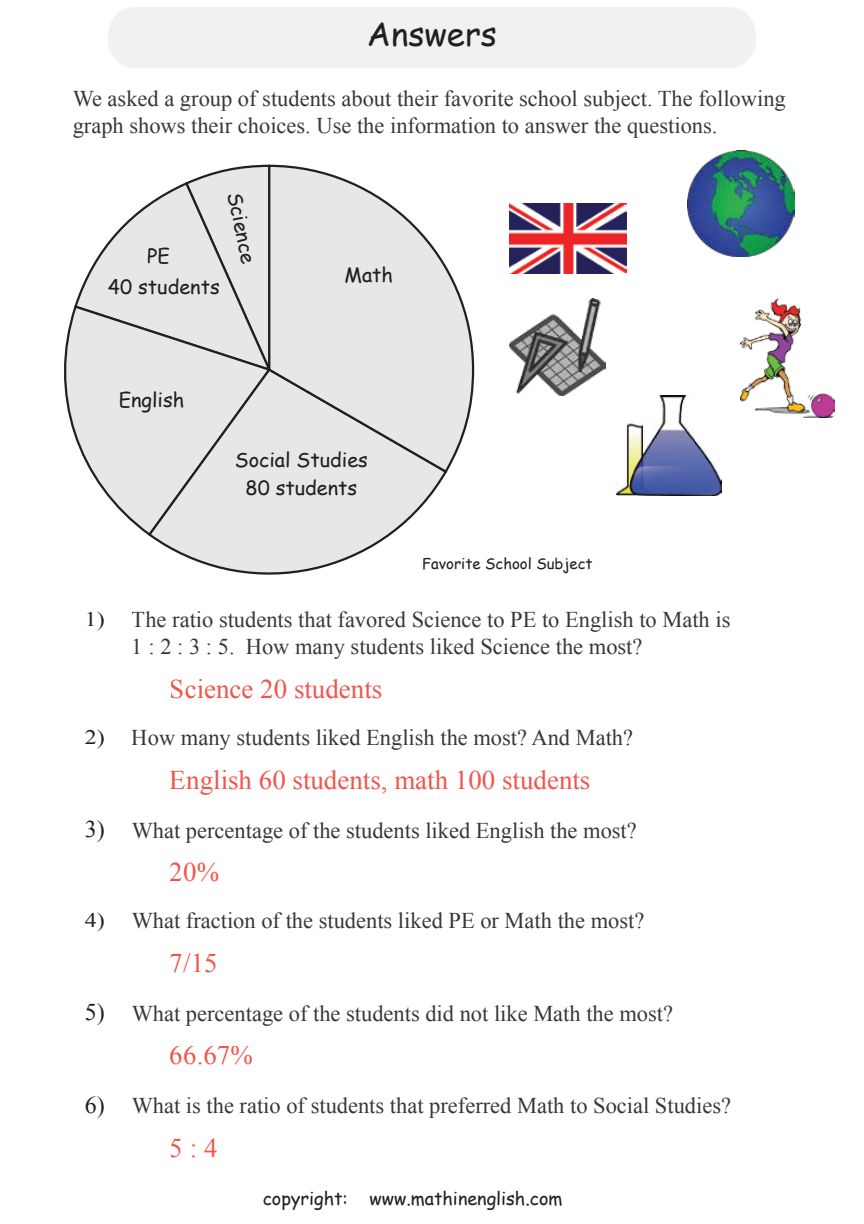
<style>
.page{position:relative;width:864px;height:1224px;background:#fff}
.page>*{position:absolute;margin:0;border:0;box-sizing:border-box;transform-origin:0 0}
.t1{font:33px "Comic Sans MS";color:#231f20}
.t2{font:27px "Times New Roman";color:#ef4136}
.t3{font:22.5px/27px "Times New Roman";color:#231f20}
.t4{font:20.55px "Times New Roman";color:#231f20;scale:1.17 1}
.t5{font:19.8px/28px "Comic Sans MS";color:#231f20;text-align:center}
.t6{font:18px "Comic Sans MS";color:#231f20}
.t7{font:14.85px "Comic Sans MS";color:#231f20}
.s1{font-size:20.55px}
.s2{font-size:24px}
</style>
<div class="page">
<div style="left:108px;top:7px;width:648px;height:61px;background:#f1f1f2;border-radius:28px"></div>
<svg style="left:75px;top:164px;width:191px;height:140px"></svg>
<svg style="left:64px;top:304px;width:202px;height:230px"></svg>
<svg style="left:146px;top:366px;width:299px;height:209px"></svg>
<svg style="left:266px;top:164px;width:209px;height:311px"></svg>
<img style="left:510px;top:204px;width:117px;height:69px">
<img style="left:741px;top:299px;width:93px;height:119px">
<img style="left:616px;top:396px;width:106px;height:99px">
<img style="left:510px;top:299px;width:95px;height:97px">
<img style="left:687px;top:151px;width:108px;height:106px">
<h1 class="t1" style="left:367px;top:10px;width:132px">Answers</h1>
<p class="t3" style="left:73px;top:85px;width:715px">We asked a group of students about their favorite school subject. The following graph shows their choices. Use the information to answer the questions.</p>
<p class="t5" style="left:147px;top:241px;width:24px">PE</p>
<p class="t5" style="left:108px;top:272px;width:113px">40 students</p>
<p class="t5" style="left:249px;top:189px;width:74px;rotate:78deg">Science</p>
<p class="t5" style="left:344px;top:260px;width:50px">Math</p>
<p class="t5" style="left:119px;top:385px;width:67px">English</p>
<p class="t5" style="left:235px;top:445px;width:135px">Social Studies<br>80 students</p>
<p class="t7" style="left:422px;top:553px;width:172px">Favorite School Subject</p>
<p class="t4" style="left:85px;top:605px;width:19px">1)</p>
<p class="t3" style="left:132px;top:606px;width:600px">The ratio students that favored Science to PE to English to Math is<br>1 : 2 : 3 : 5. How many students liked Science the most?</p>
<p class="t2" style="left:170px;top:671px;width:214px">Science 20 students</p>
<p class="t3" style="left:85px;top:724px;width:550px"><span class="s1">2)</span> How many students liked English the most? And Math?</p>
<p class="t2" style="left:170px;top:761px;width:422px">English 60 students, math 100 students</p>
<p class="t3" style="left:85px;top:816px;width:553px"><span class="s2">3)</span> What percentage of the students liked English the most?</p>
<p class="t2" style="left:170px;top:854px;width:51px">20%</p>
<p class="t3" style="left:85px;top:907px;width:561px"><span class="s1">4)</span> What fraction of the students liked PE or Math the most?</p>
<p class="t2" style="left:170px;top:944px;width:49px">7/15</p>
<p class="t3" style="left:85px;top:999px;width:590px"><span class="s2">5)</span> What percentage of the students did not like Math the most?</p>
<p class="t2" style="left:170px;top:1037px;width:85px">66.67%</p>
<p class="t3" style="left:85px;top:1091px;width:648px"><span class="s2">6)</span> What is the ratio of students that preferred Math to Social Studies?</p>
<p class="t2" style="left:170px;top:1129px;width:49px">5 : 4</p>
<p class="t6" style="left:263px;top:1185px;width:301px">copyright: www.mathinenglish.com</p>
</div>
